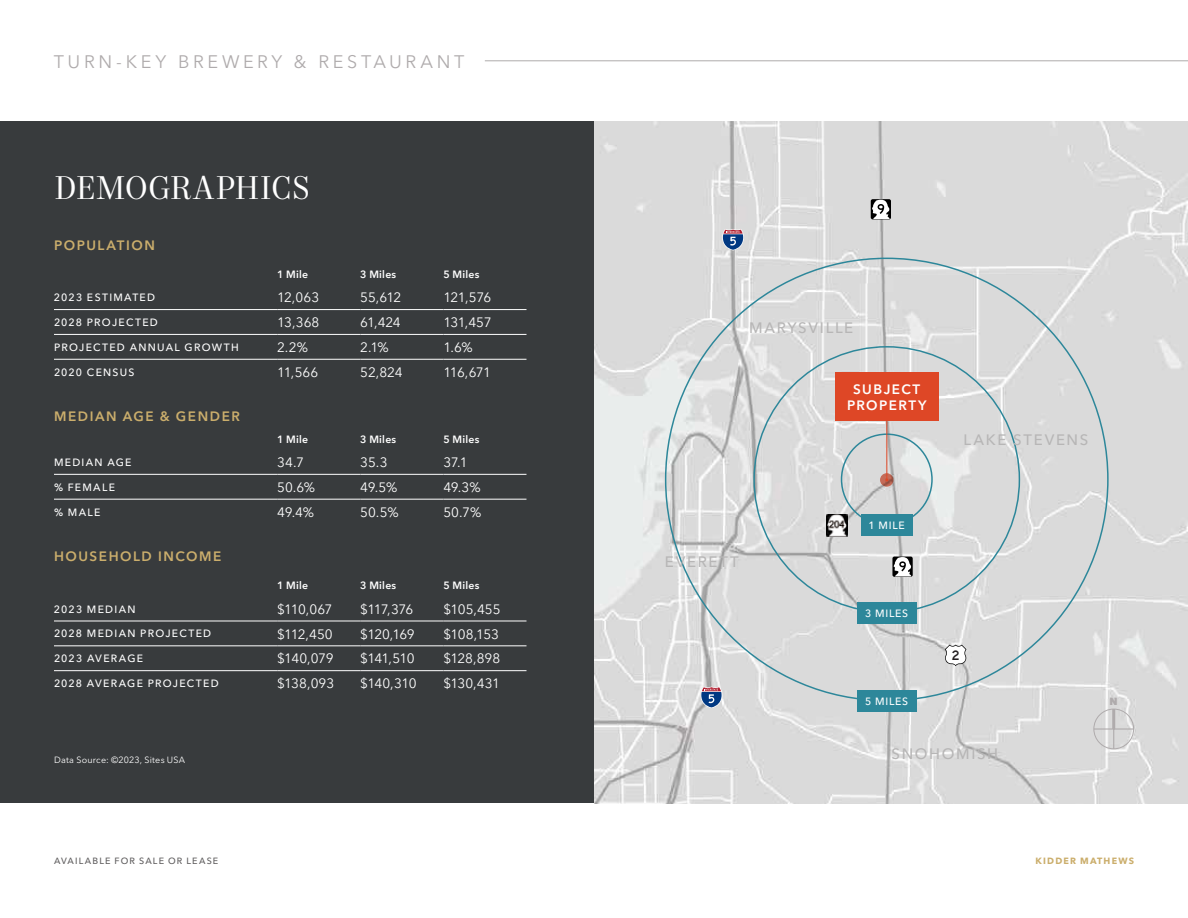
<style>
.page{position:relative;width:1188px;height:918px;background:#fff}
.page>*{position:absolute;margin:0;border:0;box-sizing:border-box;transform-origin:0 0}
.t1{font:33px "Mort Modern 08";color:#fff}
.t2{font:18px "Avenir Next LT Pro";letter-spacing:.2em;color:#afabac}
.t3{font:500 15px "Avenir Next LT Pro";letter-spacing:.11em;color:#b7b6b6}
.t4{font:13.95px "Highway Gothic";color:#231f20}
.t5{font:13.5px "Avenir Next LT Pro";letter-spacing:-.03em;color:#fff}
.t6{font:600 13.5px "Avenir Next LT Pro";letter-spacing:.115em;color:#cbae6c}
.t7{font:600 13.5px/16.5px "Avenir Next LT Pro";letter-spacing:.105em;color:#fff;text-align:center}
.t8{font:500 10.5px "Avenir Next LT Pro";letter-spacing:.115em;color:#fff}
.t9{font:600 10.5px "Avenir Next LT Pro";letter-spacing:.025em;color:#fff}
.t10{font:800 10.35px "Avenir Next LT Pro";color:#afabac}
.t11{font:9px "Avenir Next LT Pro";letter-spacing:.025em;color:#fff}
.t12{font:500 9px "Avenir Next LT Pro";letter-spacing:.13em;color:#5f5d5e}
.t13{font:700 9px "Avenir Next LT Pro";letter-spacing:.13em;color:#cbae6c}
</style>
<div class="page">
<div style="left:0;top:122px;width:594px;height:681px;background:#383b3d"></div>
<img style="left:594px;top:122px;width:594px;height:681px">
<div style="left:841px;top:433px;width:92px;height:92px;border:2px solid #2d879a;border-radius:50%"></div>
<div style="left:861px;top:515px;width:52px;height:21px;background:#2d879a"></div>
<div style="left:857px;top:602px;width:59px;height:22px;background:#2d879a"></div>
<div style="left:857px;top:691px;width:59px;height:21px;background:#2d879a"></div>
<svg style="left:880px;top:473px;width:14px;height:14px"></svg>
<hr style="left:886px;top:413px;width:1px;height:67px;background:#de4726">
<div style="left:835px;top:373px;width:103px;height:48px;background:#de4726"></div>
<div style="left:892px;top:557px;width:21px;height:20px;background:#000;border-radius:2px"></div>
<svg style="left:894px;top:557px;width:17px;height:19px"></svg>
<svg style="left:871px;top:199px;width:20px;height:20px"></svg>
<svg style="left:872px;top:200px;width:18px;height:19px"></svg>
<svg style="left:701px;top:687px;width:21px;height:21px"></svg>
<svg style="left:722px;top:229px;width:22px;height:21px"></svg>
<svg style="left:945px;top:645px;width:21px;height:21px"></svg>
<img style="left:826px;top:515px;width:22px;height:21px">
<hr style="left:54px;top:309px;width:223px;height:1px;background:#fff">
<hr style="left:277px;top:309px;width:83px;height:1px;background:#fff">
<hr style="left:360px;top:309px;width:83px;height:1px;background:#fff">
<hr style="left:443px;top:309px;width:84px;height:1px;background:#fff">
<hr style="left:54px;top:334px;width:223px;height:1px;background:#fff">
<hr style="left:277px;top:334px;width:83px;height:1px;background:#fff">
<hr style="left:360px;top:334px;width:83px;height:1px;background:#fff">
<hr style="left:443px;top:334px;width:84px;height:1px;background:#fff">
<hr style="left:54px;top:359px;width:223px;height:1px;background:#fff">
<hr style="left:277px;top:359px;width:83px;height:1px;background:#fff">
<hr style="left:360px;top:359px;width:83px;height:1px;background:#fff">
<hr style="left:443px;top:359px;width:84px;height:1px;background:#fff">
<hr style="left:54px;top:621px;width:223px;height:1px;background:#fff">
<hr style="left:277px;top:621px;width:83px;height:1px;background:#fff">
<hr style="left:360px;top:621px;width:83px;height:1px;background:#fff">
<hr style="left:443px;top:621px;width:84px;height:1px;background:#fff">
<hr style="left:54px;top:646px;width:223px;height:1px;background:#fff">
<hr style="left:277px;top:646px;width:83px;height:1px;background:#fff">
<hr style="left:360px;top:646px;width:83px;height:1px;background:#fff">
<hr style="left:443px;top:646px;width:84px;height:1px;background:#fff">
<hr style="left:54px;top:670px;width:223px;height:1px;background:#fff">
<hr style="left:277px;top:670px;width:83px;height:1px;background:#fff">
<hr style="left:360px;top:670px;width:83px;height:1px;background:#fff">
<hr style="left:443px;top:670px;width:84px;height:1px;background:#fff">
<hr style="left:54px;top:474px;width:223px;height:1px;background:#fff">
<hr style="left:277px;top:474px;width:83px;height:1px;background:#fff">
<hr style="left:360px;top:474px;width:83px;height:1px;background:#fff">
<hr style="left:443px;top:474px;width:83px;height:1px;background:#fff">
<hr style="left:54px;top:499px;width:223px;height:1px;background:#fff">
<hr style="left:277px;top:499px;width:83px;height:1px;background:#fff">
<hr style="left:360px;top:499px;width:83px;height:1px;background:#fff">
<hr style="left:443px;top:499px;width:83px;height:1px;background:#fff">
<div style="left:1094px;top:709px;width:40px;height:40px;border:1px solid #afabac;border-radius:50%"></div>
<hr style="left:1112px;top:709px;width:3px;height:20px;background:#afabac">
<hr style="left:1094px;top:728px;width:40px;height:2px;background:#afabac">
<svg style="left:1113px;top:730px;width:1px;height:19px"></svg>
<hr style="left:485px;top:61px;width:703px;height:1px;background:#afabac">
<h2 class="t2" style="left:54px;top:51px;width:412px">TURN-KEY BREWERY &amp; RESTAURANT</h2>
<h1 class="t1" style="left:54px;top:168px;width:258px">DEMOGRAPHICS</h1>
<p class="t6" style="left:54px;top:237px;width:102px">POPULATION</p>
<p class="t9" style="left:277px;top:268px;width:33px">1 Mile</p>
<p class="t9" style="left:360px;top:268px;width:37px">3 Miles</p>
<p class="t9" style="left:443px;top:268px;width:37px">5 Miles</p>
<p class="t8" style="left:54px;top:291px;width:103px">2023 ESTIMATED</p>
<p class="t5" style="left:277px;top:290px;width:44px">12,063</p>
<p class="t5" style="left:360px;top:290px;width:42px">55,612</p>
<p class="t5" style="left:443px;top:290px;width:49px">121,576</p>
<p class="t8" style="left:54px;top:316px;width:105px">2028 PROJECTED</p>
<p class="t5" style="left:277px;top:314px;width:44px">13,368</p>
<p class="t5" style="left:360px;top:314px;width:42px">61,424</p>
<p class="t5" style="left:443px;top:314px;width:50px">131,457</p>
<p class="t8" style="left:54px;top:341px;width:186px">PROJECTED ANNUAL GROWTH</p>
<p class="t5" style="left:277px;top:339px;width:32px">2.2%</p>
<p class="t5" style="left:360px;top:339px;width:30px">2.1%</p>
<p class="t5" style="left:443px;top:339px;width:31px">1.6%</p>
<p class="t8" style="left:54px;top:366px;width:82px">2020 CENSUS</p>
<p class="t5" style="left:277px;top:364px;width:43px">11,566</p>
<p class="t5" style="left:360px;top:364px;width:44px">52,824</p>
<p class="t5" style="left:443px;top:364px;width:49px">116,671</p>
<p class="t6" style="left:54px;top:408px;width:187px">MEDIAN AGE &amp; GENDER</p>
<p class="t9" style="left:277px;top:433px;width:33px">1 Mile</p>
<p class="t9" style="left:360px;top:433px;width:37px">3 Miles</p>
<p class="t9" style="left:443px;top:433px;width:37px">5 Miles</p>
<p class="t8" style="left:54px;top:456px;width:79px">MEDIAN AGE</p>
<p class="t5" style="left:277px;top:454px;width:28px">34.7</p>
<p class="t5" style="left:360px;top:454px;width:29px">35.3</p>
<p class="t5" style="left:443px;top:454px;width:26px">37.1</p>
<p class="t8" style="left:54px;top:481px;width:63px">% FEMALE</p>
<p class="t5" style="left:277px;top:479px;width:39px">50.6%</p>
<p class="t5" style="left:360px;top:479px;width:39px">49.5%</p>
<p class="t5" style="left:443px;top:479px;width:39px">49.3%</p>
<p class="t8" style="left:54px;top:506px;width:48px">% MALE</p>
<p class="t5" style="left:277px;top:504px;width:38px">49.4%</p>
<p class="t5" style="left:360px;top:504px;width:40px">50.5%</p>
<p class="t5" style="left:443px;top:504px;width:39px">50.7%</p>
<p class="t6" style="left:54px;top:548px;width:169px">HOUSEHOLD INCOME</p>
<p class="t9" style="left:277px;top:579px;width:33px">1 Mile</p>
<p class="t9" style="left:360px;top:579px;width:37px">3 Miles</p>
<p class="t9" style="left:443px;top:579px;width:37px">5 Miles</p>
<p class="t8" style="left:54px;top:603px;width:83px">2023 MEDIAN</p>
<p class="t5" style="left:277px;top:601px;width:57px">$110,067</p>
<p class="t5" style="left:360px;top:601px;width:55px">$117,376</p>
<p class="t5" style="left:443px;top:601px;width:59px">$105,455</p>
<p class="t8" style="left:54px;top:627px;width:159px">2028 MEDIAN PROJECTED</p>
<p class="t5" style="left:277px;top:626px;width:57px">$112,450</p>
<p class="t5" style="left:360px;top:626px;width:56px">$120,169</p>
<p class="t5" style="left:443px;top:626px;width:57px">$108,153</p>
<p class="t8" style="left:54px;top:652px;width:91px">2023 AVERAGE</p>
<p class="t5" style="left:277px;top:651px;width:58px">$140,079</p>
<p class="t5" style="left:360px;top:651px;width:56px">$141,510</p>
<p class="t5" style="left:443px;top:651px;width:58px">$128,898</p>
<p class="t8" style="left:54px;top:677px;width:166px">2028 AVERAGE PROJECTED</p>
<p class="t5" style="left:277px;top:675px;width:58px">$138,093</p>
<p class="t5" style="left:360px;top:675px;width:58px">$140,310</p>
<p class="t5" style="left:443px;top:675px;width:58px">$130,431</p>
<p class="t11" style="left:54px;top:754px;width:133px">Data Source: ©2023, Sites USA</p>
<p class="t3" style="left:749px;top:318px;width:106px">MARYSVILLE</p>
<p class="t7" style="left:847px;top:380px;width:81px">SUBJECT<br>PROPERTY</p>
<p class="t3" style="left:964px;top:431px;width:126px">LAKE STEVENS</p>
<p class="t3" style="left:665px;top:552px;width:75px">EVERETT</p>
<p class="t8" style="left:869px;top:519px;width:38px">1 MILE</p>
<p class="t8" style="left:865px;top:607px;width:45px">3 MILES</p>
<p class="t8" style="left:865px;top:695px;width:45px">5 MILES</p>
<p class="t4" style="left:952px;top:648px;width:10px">2</p>
<p class="t3" style="left:892px;top:745px;width:108px">SNOHOMISH</p>
<p class="t10" style="left:1110px;top:695px;width:10px">N</p>
<p class="t12" style="left:54px;top:855px;width:166px">AVAILABLE FOR SALE OR LEASE</p>
<p class="t13" style="left:1036px;top:855px;width:100px">KIDDER MATHEWS</p>
</div>
